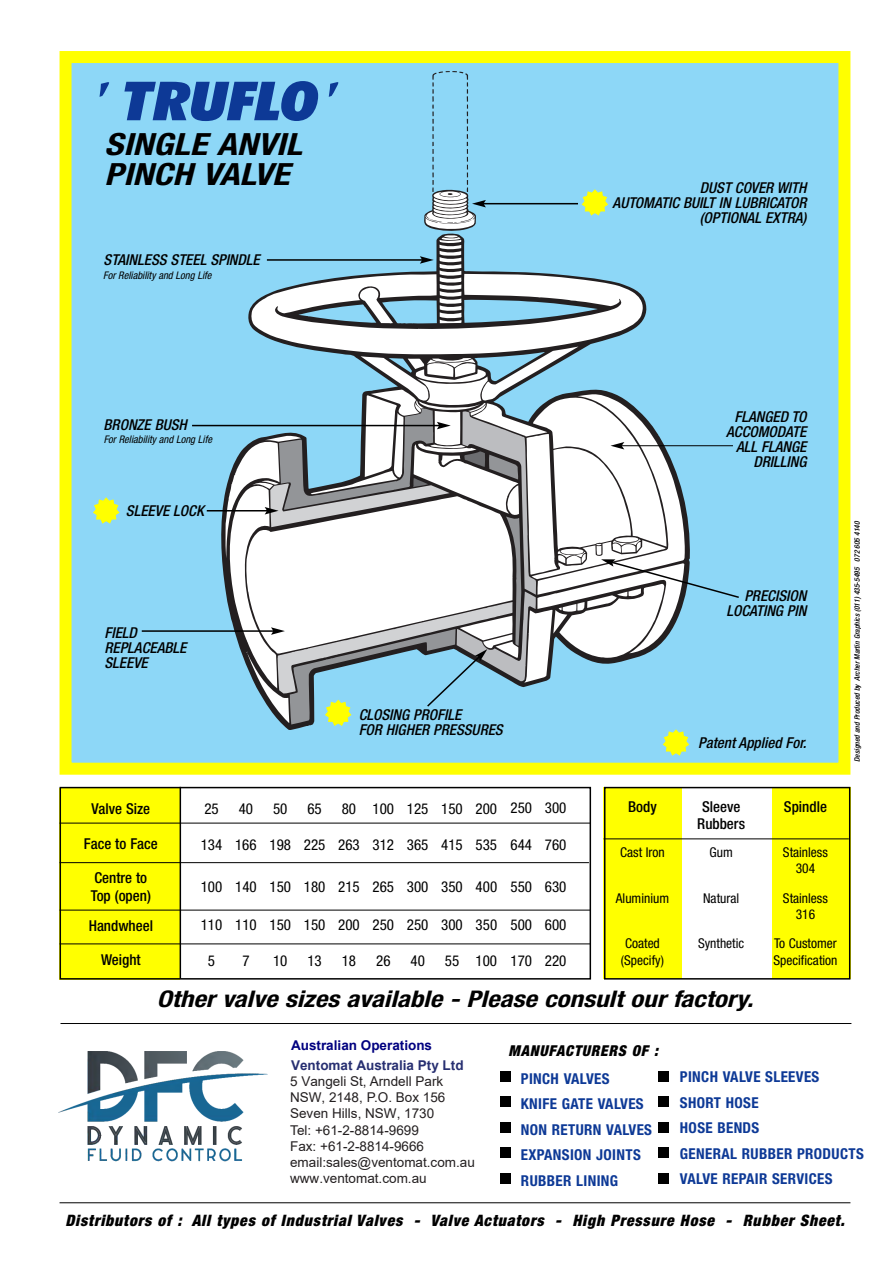
<style>
.page{position:relative;width:893px;height:1263px;background:#fff}
.page>*{position:absolute;margin:0;border:0;box-sizing:border-box;transform-origin:0 0}
.t1{font:italic 900 condensed 54px "Futura BT";color:#0d3996;scale:1.25 1}
.t2{font:italic 700 condensed 30.6px/30px "Helvetica Neue";color:#000;scale:1.18 1}
.t3{font:italic 700 condensed 22.95px "Helvetica Neue";color:#000;scale:1.18 1}
.t4{font:italic 900 condensed 15.75px "Helvetica Neue";letter-spacing:.05em;color:#000}
.t5{font:italic 500 condensed 15px/15px "Helvetica Neue";color:#000;text-align:right}
.t6{font:condensed 15px "Helvetica Neue";color:#000}
.t7{font:700 condensed 15px/25.5px "Helvetica Neue";letter-spacing:.025em;color:#0d3996}
.t8{font:500 condensed 15px/18px "Helvetica Neue";color:#000}
.t9{font:italic 900 condensed 15px "Helvetica Neue";letter-spacing:.05em;color:#000}
.t10{font:13.5px/16px "Arial";color:#231f20}
.t11{font:condensed 13.5px/16.5px "Helvetica Neue";color:#000;text-align:center}
.t12{font:700 13.5px "Arial";color:#272f71}
.t13{font:700 13.5px "Arial";color:#000080}
.t14{font:italic condensed 10.5px "Helvetica Neue";color:#000}
.t15{font:italic 500 condensed 7.5px "Helvetica Neue";color:#000}
.s1{font-family:"Minion Pro";font-weight:700;font-stretch:normal}
.s2{font-style:inherit}
</style>
<div class="page">
<div style="left:60px;top:788px;width:120px;height:191px;background:#ff0"></div>
<div style="left:603px;top:787px;width:78px;height:191px;background:#ff0"></div>
<div style="left:772px;top:787px;width:78px;height:191px;background:#ff0"></div>
<div style="left:604px;top:787px;width:246px;height:192px;border:2px solid #000"></div>
<div style="left:60px;top:787px;width:531px;height:192px;border:2px solid #000"></div>
<hr style="left:61px;top:1023px;width:790px;height:1px;background:#000">
<hr style="left:60px;top:1202px;width:790px;height:1px;background:#000">
<div style="left:500px;top:1173px;width:11px;height:10px;background:#000"></div>
<div style="left:500px;top:1147px;width:11px;height:11px;background:#000"></div>
<div style="left:500px;top:1122px;width:11px;height:10px;background:#000"></div>
<div style="left:500px;top:1096px;width:11px;height:11px;background:#000"></div>
<div style="left:500px;top:1071px;width:11px;height:10px;background:#000"></div>
<div style="left:658px;top:1173px;width:11px;height:11px;background:#000"></div>
<div style="left:658px;top:1147px;width:11px;height:11px;background:#000"></div>
<div style="left:658px;top:1122px;width:11px;height:11px;background:#000"></div>
<div style="left:658px;top:1096px;width:11px;height:11px;background:#000"></div>
<div style="left:658px;top:1071px;width:11px;height:11px;background:#000"></div>
<div style="left:73px;top:64px;width:764px;height:698px;background:#8dd7f7"></div>
<div style="left:60px;top:51px;width:790px;height:724px;border:12px solid #ff0"></div>
<hr style="left:60px;top:823px;width:530px;height:1px;background:#000">
<hr style="left:60px;top:862px;width:529px;height:1px;background:#000">
<hr style="left:60px;top:910px;width:531px;height:1px;background:#000">
<hr style="left:60px;top:944px;width:530px;height:1px;background:#000">
<hr style="left:604px;top:838px;width:245px;height:1px;background:#000">
<hr style="left:192px;top:425px;width:247px;height:1px;background:#000">
<hr style="left:207px;top:510px;width:60px;height:1px;background:#000">
<hr style="left:142px;top:630px;width:132px;height:2px;background:#000">
<hr style="left:180px;top:787px;width:1px;height:191px;background:#000">
<svg style="left:93px;top:497px;width:27px;height:27px"></svg>
<svg style="left:225px;top:71px;width:516px;height:685px"></svg>
<img style="left:59px;top:1052px;width:208px;height:110px">
<h1 class="t1" style="left:91px;top:78px;width:196px"><span class="s1">'</span> TRUFLO<span class="s1">'</span></h1>
<h2 class="t2" style="left:105px;top:132px;width:169px">SINGLE ANVIL<br>PINCH VALVE</h2>
<p class="t5" style="left:104px;top:253px;width:158px">STAINLESS STEEL SPINDLE</p>
<p class="t14" style="left:103px;top:271px;width:110px">For Reliability and Long Life</p>
<p class="t5" style="left:613px;top:182px;width:195px">DUST COVER WITH<br>AUTOMATIC BUILT IN LUBRICATOR (OPTIONAL EXTRA)</p>
<p class="t5" style="left:104px;top:419px;width:85px">BRONZE BUSH</p>
<p class="t14" style="left:104px;top:436px;width:110px">For Reliability and Long Life</p>
<p class="t5" style="left:126px;top:505px;width:79px">SLEEVE LOCK</p>
<p class="t5" style="left:104px;top:626px;width:83px;text-align:left">FIELD<br>REPLACEABLE<br>SLEEVE</p>
<p class="t5" style="left:359px;top:708px;width:146px;text-align:left">CLOSING PROFILE<br>FOR HIGHER PRESSURES</p>
<p class="t8" style="left:91px;top:800px;width:60px">Valve Size</p>
<p class="t8" style="left:84px;top:836px;width:76px">Face to Face</p>
<p class="t8" style="left:91px;top:869px;width:62px">Centre to<br>Top (open)</p>
<p class="t8" style="left:89px;top:918px;width:66px">Handwheel</p>
<p class="t8" style="left:101px;top:952px;width:41px">Weight</p>
<p class="t6" style="left:510px;top:803px;width:57px">250 300</p>
<p class="t6" style="left:510px;top:839px;width:57px">644 760</p>
<p class="t6" style="left:510px;top:881px;width:57px">550 630</p>
<p class="t6" style="left:510px;top:919px;width:57px">500 600</p>
<p class="t6" style="left:204px;top:803px;width:16px">25</p>
<p class="t6" style="left:239px;top:803px;width:16px">40</p>
<p class="t6" style="left:273px;top:803px;width:16px">50</p>
<p class="t6" style="left:307px;top:803px;width:16px">65</p>
<p class="t6" style="left:342px;top:803px;width:157px">80 100 125 150 200</p>
<p class="t6" style="left:201px;top:839px;width:298px">134 166 198 225 263 312 365 415 535</p>
<p class="t6" style="left:201px;top:881px;width:298px">100 140 150 180 215 265 300 350 400</p>
<p class="t6" style="left:201px;top:919px;width:298px">110 110 150 150 200 250 250 300 350</p>
<p class="t6" style="left:208px;top:955px;width:9px">5</p>
<p class="t6" style="left:242px;top:955px;width:9px">7</p>
<p class="t6" style="left:273px;top:955px;width:16px">10</p>
<p class="t6" style="left:307px;top:955px;width:16px">13</p>
<p class="t6" style="left:342px;top:955px;width:16px">18</p>
<p class="t6" style="left:376px;top:955px;width:16px">26</p>
<p class="t6" style="left:410px;top:955px;width:16px">40</p>
<p class="t6" style="left:445px;top:955px;width:123px">55 100 170 220</p>
<p class="t5" style="left:726px;top:410px;width:82px">FLANGED TO<br>ACCOMODATE<br>ALL FLANGE<br>DRILLING</p>
<p class="t5" style="left:726px;top:589px;width:82px">PRECISION<br>LOCATING PIN</p>
<p class="t8" style="left:628px;top:799px;width:30px">Body</p>
<p class="t11" style="left:620px;top:845px;width:46px">Cast Iron</p>
<p class="t11" style="left:616px;top:891px;width:55px">Aluminium</p>
<p class="t11" style="left:621px;top:936px;width:44px">Coated (Specify)</p>
<p class="t5" style="left:698px;top:736px;width:110px">Patent Applied For.</p>
<p class="t8" style="left:697px;top:800px;width:49px;line-height:16.5px;text-align:center">Sleeve<br>Rubbers</p>
<p class="t11" style="left:709px;top:845px;width:25px">Gum</p>
<p class="t11" style="left:703px;top:891px;width:38px">Natural</p>
<p class="t11" style="left:698px;top:936px;width:48px">Synthetic</p>
<p class="t8" style="left:784px;top:799px;width:45px">Spindle</p>
<p class="t11" style="left:783px;top:845px;width:46px">Stainless<br>304</p>
<p class="t11" style="left:783px;top:891px;width:46px">Stainless<br>316</p>
<p class="t11" style="left:773px;top:936px;width:66px;text-align:left">To Customer<br>Specification</p>
<h3 class="t3" style="left:157px;top:991px;width:507px">Other valve sizes available - Please consult our factory.</h3>
<p class="t15" style="left:854px;top:762px;width:242px;rotate:-90deg">Designed and Produced by Archer Martin Graphics (011) 435-5495 072 605 4140</p>
<p class="t13" style="left:291px;top:1035px;width:143px">Australian Operations</p>
<p class="t12" style="left:291px;top:1056px;width:174px">Ventomat Australia Pty Ltd</p>
<p class="t10" style="left:290px;top:1073px;width:186px">5 Vangeli St, Arndell Park<br>NSW<span class="s2">,</span> 2148<span class="s2">,</span> P.O. Box 156<br>Seven Hills<span class="s2">,</span> NSW, 1730<br>Tel: +61-2-8814-9699<br>Fax: +61-2-8814-9666 email:sales@ventomat.com.au www.ventomat.com.au</p>
<p class="t9" style="left:509px;top:1045px;width:151px">MANUFACTURERS OF :</p>
<p class="t7" style="left:521px;top:1067px;width:133px">PINCH VALVES<br>KNIFE GATE VALVES<br>NON RETURN VALVES<br>EXPANSION JOINTS<br>RUBBER LINING</p>
<p class="t7" style="left:680px;top:1066px;width:185px">PINCH VALVE SLEEVES<br>SHORT HOSE<br>HOSE BENDS<br>GENERAL RUBBER PRODUCTS<br>VALVE REPAIR SERVICES</p>
<p class="t4" style="left:65px;top:1215px;width:781px">Distributors of : All types of Industrial Valves - Valve Actuators - High Pressure Hose - Rubber Sheet.</p>
</div>
